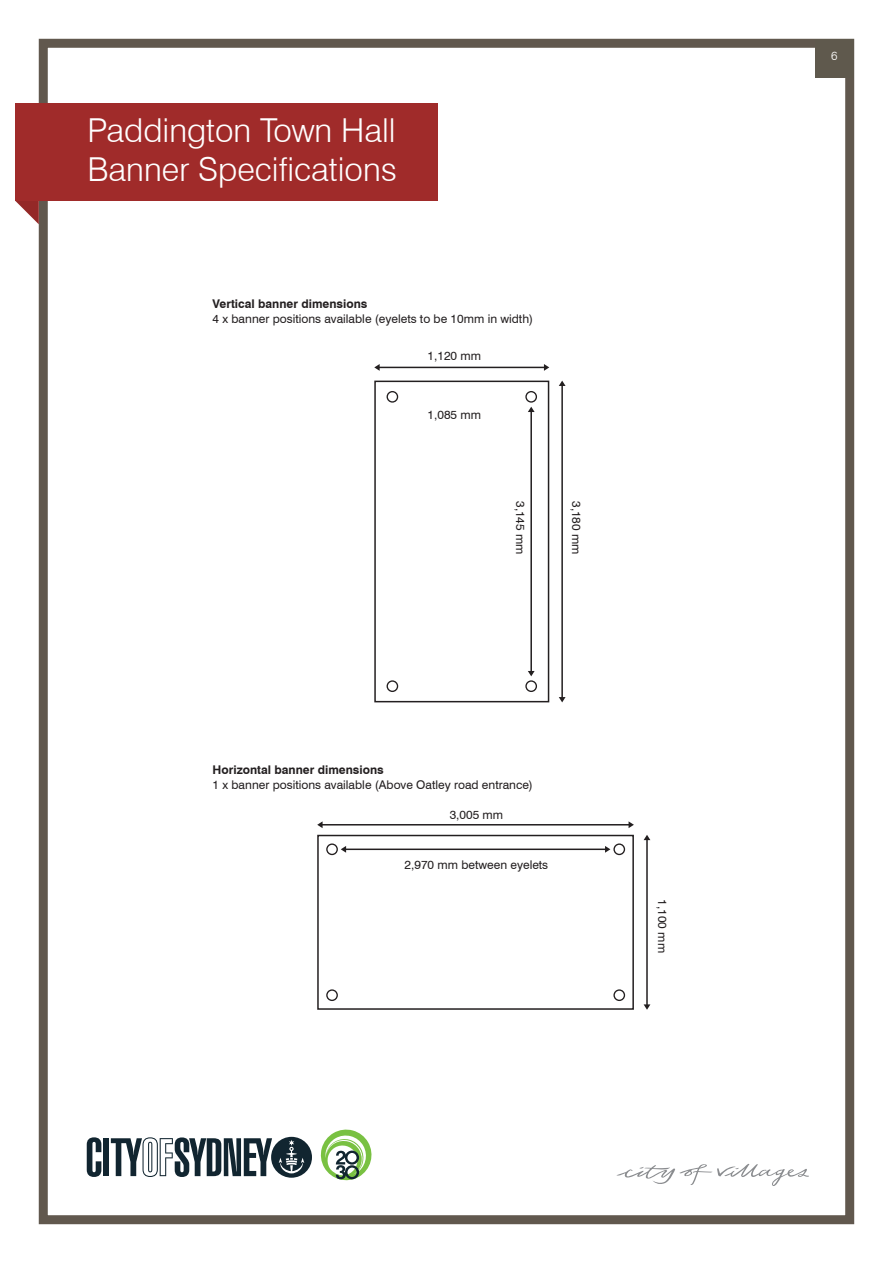
<style>
.page{position:relative;width:893px;height:1263px;background:#fff}
.page>*{position:absolute;margin:0;border:0;box-sizing:border-box;transform-origin:0 0}
.t1{font:300 33px/39px "Swiss 721 BT";color:#fff}
.BODY{font:12px "Swiss 721 BT";color:#231f20}
.BODY-2{font:700 12px "Swiss 721 BT";color:#231f20}
.t2{font:300 12px "Swiss 721 BT";color:#fff}
</style>
<div class="page">
<div style="left:39px;top:39px;width:815px;height:1185px;border:9px solid #61584e"></div>
<svg style="left:15px;top:201px;width:24px;height:23px"></svg>
<div style="left:15px;top:103px;width:423px;height:98px;background:#a02b2a"></div>
<div style="left:374px;top:381px;width:175px;height:321px;border:2px solid #231f20"></div>
<div style="left:317px;top:835px;width:317px;height:175px;border:2px solid #231f20"></div>
<div style="left:387px;top:391px;width:11px;height:12px;border:1px solid #231f20;border-radius:50%"></div>
<div style="left:387px;top:680px;width:11px;height:12px;border:1px solid #231f20;border-radius:50%"></div>
<svg style="left:526px;top:392px;width:10px;height:10px"></svg>
<div style="left:525px;top:391px;width:12px;height:12px;border:1px solid #231f20;border-radius:50%"></div>
<svg style="left:526px;top:681px;width:10px;height:10px"></svg>
<div style="left:525px;top:680px;width:12px;height:12px;border:1px solid #231f20;border-radius:50%"></div>
<svg style="left:327px;top:990px;width:10px;height:10px"></svg>
<div style="left:326px;top:989px;width:12px;height:12px;border:1px solid #231f20;border-radius:50%"></div>
<svg style="left:327px;top:844px;width:10px;height:10px"></svg>
<div style="left:326px;top:843px;width:12px;height:12px;border:1px solid #231f20;border-radius:50%"></div>
<svg style="left:614px;top:844px;width:10px;height:10px"></svg>
<div style="left:613px;top:843px;width:12px;height:12px;border:1px solid #231f20;border-radius:50%"></div>
<svg style="left:614px;top:990px;width:10px;height:10px"></svg>
<div style="left:613px;top:989px;width:12px;height:12px;border:1px solid #231f20;border-radius:50%"></div>
<svg style="left:341px;top:846px;width:5px;height:7px"></svg>
<hr style="left:344px;top:848px;width:263px;height:2px;background:#231f20">
<svg style="left:605px;top:846px;width:5px;height:7px"></svg>
<svg style="left:528px;top:671px;width:7px;height:5px"></svg>
<hr style="left:530px;top:410px;width:2px;height:263px;background:#231f20">
<svg style="left:528px;top:407px;width:7px;height:5px"></svg>
<svg style="left:317px;top:821px;width:6px;height:7px"></svg>
<hr style="left:320px;top:824px;width:310px;height:1px;background:#231f20">
<svg style="left:629px;top:821px;width:5px;height:7px"></svg>
<svg style="left:374px;top:364px;width:6px;height:7px"></svg>
<hr style="left:377px;top:367px;width:169px;height:1px;background:#231f20">
<svg style="left:544px;top:364px;width:5px;height:7px"></svg>
<svg style="left:559px;top:697px;width:7px;height:5px"></svg>
<hr style="left:561px;top:384px;width:2px;height:314px;background:#231f20">
<svg style="left:559px;top:381px;width:7px;height:5px"></svg>
<svg style="left:644px;top:1004px;width:6px;height:6px"></svg>
<hr style="left:646px;top:837px;width:2px;height:168px;background:#231f20">
<svg style="left:644px;top:835px;width:6px;height:5px"></svg>
<div style="left:815px;top:39px;width:39px;height:39px;background:#5f594d"></div>
<svg style="left:320px;top:1129px;width:52px;height:52px"></svg>
<svg style="left:87px;top:1137px;width:14px;height:40px"></svg>
<div style="left:103px;top:1138px;width:6px;height:38px;background:#112530"></div>
<svg style="left:111px;top:1137px;width:201px;height:41px"></svg>
<svg style="left:616px;top:1164px;width:193px;height:22px"></svg>
<p class="t1" style="left:87px;top:110px;width:311px">Paddington Town Hall<br>Banner Specifications</p>
<p class="BODY-2" style="left:213px;top:297px;width:156px">Vertical banner dimensions</p>
<p class="BODY" style="left:213px;top:312px;width:322px">4 x banner positions available (eyelets to be 10mm in width)</p>
<p class="BODY" style="left:428px;top:348px;width:55px">1,120 mm</p>
<p class="BODY" style="left:428px;top:407px;width:55px">1,085 mm</p>
<p class="BODY" style="left:528px;top:501px;width:55px;rotate:90deg">3,145 mm</p>
<p class="BODY" style="left:584px;top:501px;width:55px;rotate:90deg">3,180 mm</p>
<p class="BODY-2" style="left:213px;top:762px;width:173px">Horizontal banner dimensions</p>
<p class="BODY" style="left:213px;top:777px;width:322px">1 x banner positions available (Above Oatley road entrance)</p>
<p class="BODY" style="left:450px;top:807px;width:55px">3,005 mm</p>
<p class="BODY" style="left:405px;top:858px;width:145px">2,970 mm between eyelets</p>
<p class="BODY" style="left:670px;top:899px;width:55px;rotate:90deg">1,100 mm</p>
<p class="t2" style="left:831px;top:49px;width:8px">6</p>
</div>
